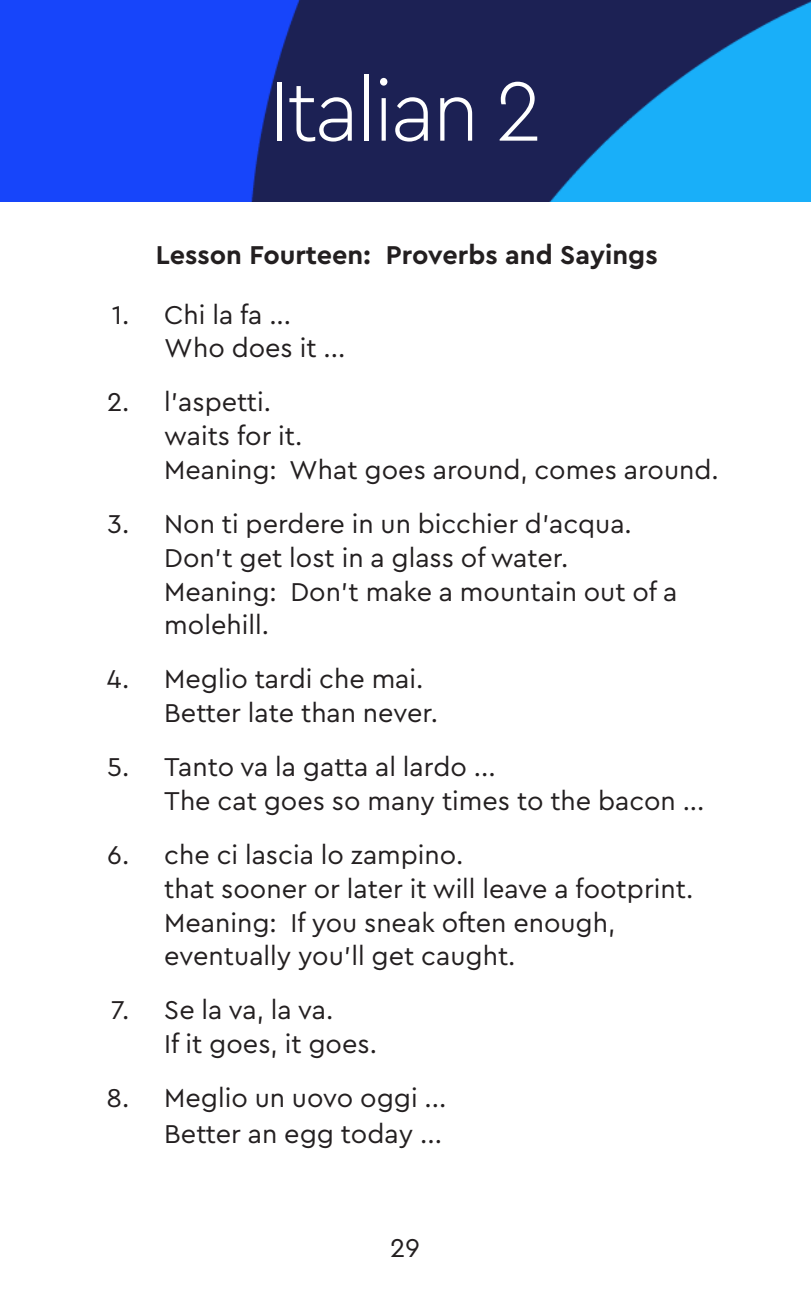
<style>
.page{position:relative;width:811px;height:1297px;background:#fff}
.page>*{position:absolute;margin:0;border:0;box-sizing:border-box;transform-origin:0 0}
.t1{font:300 87.98px "Cera PRO";letter-spacing:-.03em;color:#fff;scale:.96 1}
.t2{font:27px/33.8px "Cera PRO";color:#231f20}
.t3{font:700 27px "Cera PRO";color:#231f20}
</style>
<div class="page">
<img style="left:0;top:0;width:811px;height:201px">
<h1 class="t1" style="left:269px;top:53px;width:285px">Italian 2</h1>
<p class="t2" style="left:112px;top:296px;width:19px">1.</p>
<p class="t2" style="left:107px;top:384px;width:24px">2.</p>
<p class="t2" style="left:108px;top:505px;width:23px">3.</p>
<p class="t2" style="left:107px;top:661px;width:24px">4.</p>
<p class="t2" style="left:107px;top:748px;width:24px">5.</p>
<p class="t2" style="left:107px;top:836px;width:24px">6.</p>
<p class="t2" style="left:111px;top:991px;width:20px">7.</p>
<p class="t2" style="left:106px;top:1079px;width:24px">8.</p>
<p class="t3" style="left:156px;top:236px;width:503px">Lesson Fourteen: Proverbs and Sayings</p>
<p class="t2" style="left:164px;top:296px;width:182px">Chi la fa ...<br>Who does it ...</p>
<p class="t2" style="left:164px;top:384px;width:556px">l’aspetti.<br>waits for it.<br>Meaning: What goes around, comes around.</p>
<p class="t2" style="left:164px;top:505px;width:514px">Non ti perdere in un bicchier d’acqua.<br>Don’t get lost in a glass of water.<br>Meaning: Don’t make a mountain out of a molehill.</p>
<p class="t2" style="left:164px;top:661px;width:275px">Meglio tardi che mai.<br>Better late than never.</p>
<p class="t2" style="left:164px;top:748px;width:542px">Tanto va la gatta al lardo ...<br>The cat goes so many times to the bacon ...</p>
<p class="t2" style="left:164px;top:836px;width:530px">che ci lascia lo zampino.<br>that sooner or later it will leave a footprint.<br>Meaning: If you sneak often enough, eventually you’ll get caught.</p>
<p class="t2" style="left:164px;top:991px;width:214px">Se la va, la va.<br>If it goes, it goes.</p>
<p class="t2" style="left:164px;top:1078px;width:284px;line-height:36px">Meglio un uovo oggi ...<br>Better an egg today ...</p>
<p class="t2" style="left:390px;top:1229px;width:31px">29</p>
</div>
